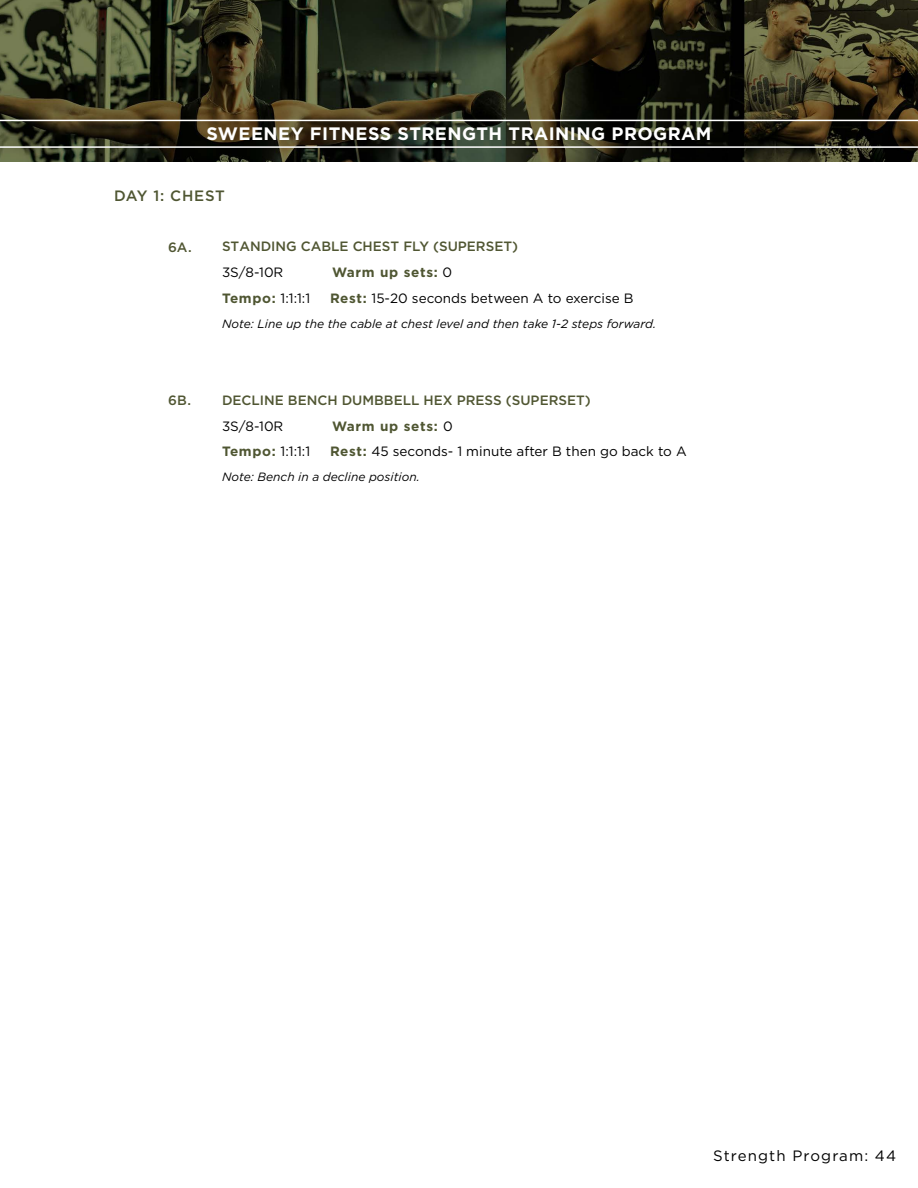
<style>
.page{position:relative;width:918px;height:1188px;background:#fff}
.page>*{position:absolute;margin:0;border:0;box-sizing:border-box;transform-origin:0 0}
.t1{font:700 18px "Gotham";letter-spacing:.025em;color:#fff}
.t2{font:15px "Gotham";letter-spacing:.075em;color:#000}
.t3{font:500 15px "Gotham";letter-spacing:.045em;color:#4f5632}
.t4{font:13.5px "Gotham";color:#000}
.t5{font:500 13.5px "Gotham";color:#505632}
.t6{font:700 13.5px "Gotham";letter-spacing:.05em;color:#4f5632}
.t7{font:italic 12px "Gotham";color:#000}
.s1{font-weight:400;color:#000}
.s2{font-weight:700;color:#4f5632}
</style>
<div class="page">
<img style="left:0;top:0;width:918px;height:162px">
<hr style="left:0;top:120px;width:918px;height:1px;background:#fff">
<hr style="left:0;top:146px;width:918px;height:2px;background:#fff">
<h1 class="t1" style="left:206px;top:122px;width:507px">SWEENEY FITNESS STRENGTH TRAINING PROGRAM</h1>
<p class="t3" style="left:114px;top:186px;width:112px">DAY 1: CHEST</p>
<p class="t5" style="left:168px;top:238px;width:352px">6A. STANDING CABLE CHEST FLY (SUPERSET)</p>
<p class="t4" style="left:222px;top:263px;width:63px">3S/8-10R</p>
<p class="t6" style="left:332px;top:263px;width:122px">Warm up sets: <span class="s1">0</span></p>
<p class="t4" style="left:222px;top:290px;width:90px"><span class="s2">Tempo:</span> 1:1:1:1</p>
<p class="t4" style="left:330px;top:290px;width:305px"><span class="s2">Rest:</span> 15-20 seconds between A to exercise B</p>
<p class="t7" style="left:222px;top:317px;width:436px">Note: Line up the the cable at chest level and then take 1-2 steps forward.</p>
<p class="t5" style="left:168px;top:391px;width:424px">6B. DECLINE BENCH DUMBBELL HEX PRESS (SUPERSET)</p>
<p class="t4" style="left:222px;top:417px;width:63px">3S/8-10R</p>
<p class="t6" style="left:332px;top:417px;width:122px">Warm up sets: <span class="s1">0</span></p>
<p class="t4" style="left:222px;top:443px;width:90px"><span class="s2">Tempo:</span> 1:1:1:1</p>
<p class="t4" style="left:330px;top:443px;width:358px"><span class="s2">Rest:</span> 45 seconds- 1 minute after B then go back to A</p>
<p class="t7" style="left:222px;top:470px;width:199px">Note: Bench in a decline position.</p>
<p class="t2" style="left:713px;top:1146px;width:185px">Strength Program: 44</p>
</div>
